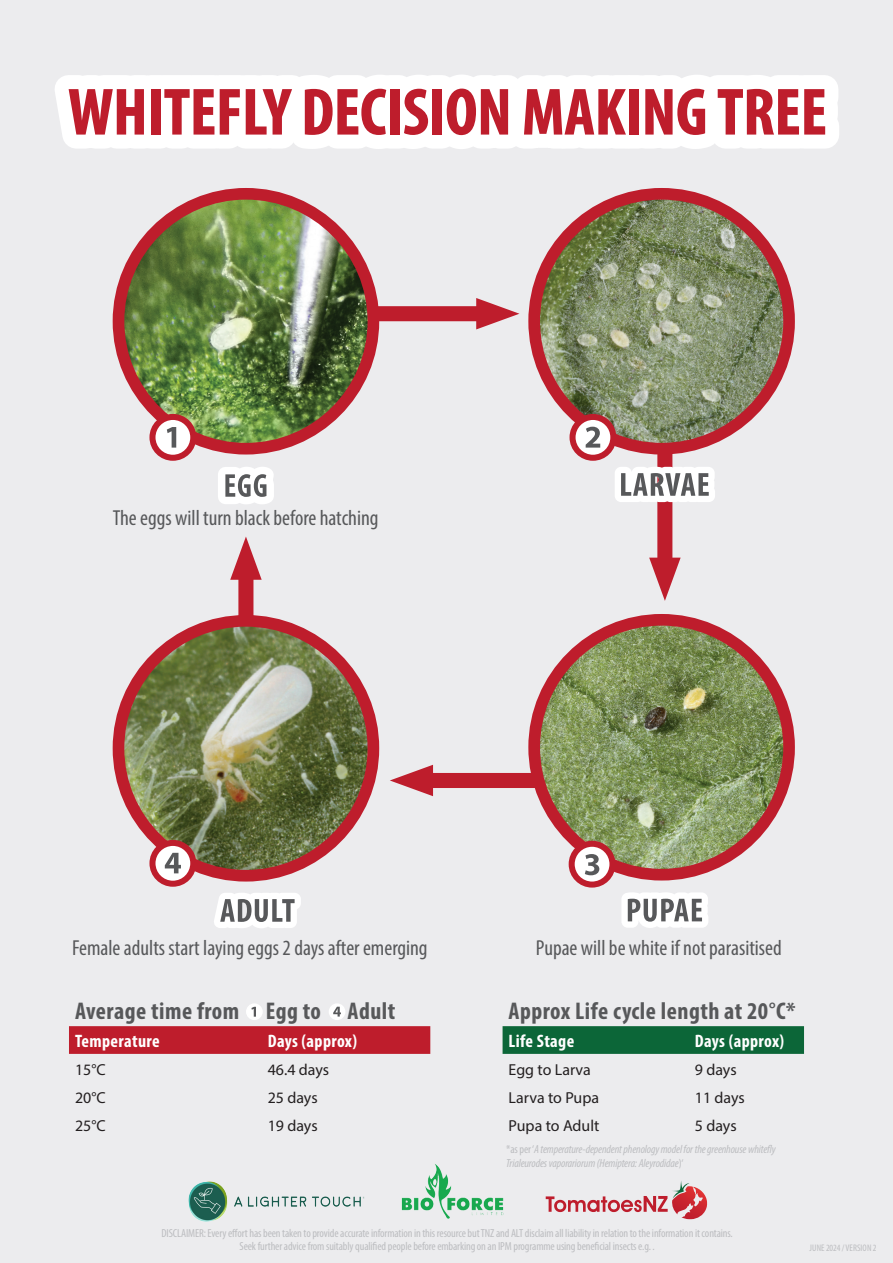
<style>
.page{position:relative;width:893px;height:1263px;background:#ececee}
.page>*{position:absolute;margin:0;border:0;box-sizing:border-box;transform-origin:0 0}
.t1{font:700 condensed 24.3px "Myriad Pro";letter-spacing:.02em;color:#57585a}
.t2{font:condensed 21.75px "Myriad Pro";color:#57585a}
.t3{font:700 condensed 18px "Myriad Pro";letter-spacing:.02em;color:#fff}
.t4{font:15.9px "Myriad Pro";color:#231f20}
.t5{font:condensed 11.7px/13.2px "Myriad Pro";letter-spacing:-.01em;color:#bcbdc0;text-align:center}
.t6{font:italic condensed 11.7px/13.2px "Myriad Pro";letter-spacing:-.01em;color:#bcbdc0}
.t7{font:condensed 9.6px "Myriad Pro";letter-spacing:.01em;color:#bcbdc0}
.s1{font-style:normal}
</style>
<div class="page">
<img style="left:401px;top:1164px;width:103px;height:55px">
<img style="left:675px;top:1186px;width:32px;height:33px">
<svg style="left:546px;top:1181px;width:143px;height:31px"></svg>
<img style="left:188px;top:1182px;width:177px;height:39px">
<svg style="left:503px;top:1026px;width:301px;height:28px;background:#0e6739"></svg>
<svg style="left:69px;top:1026px;width:361px;height:28px;background:#be1f2d"></svg>
<svg style="left:329px;top:1004px;width:16px;height:16px"></svg>
<svg style="left:246px;top:1003px;width:17px;height:17px"></svg>
<svg style="left:214px;top:893px;width:87px;height:35px;background:#cececf"></svg>
<svg style="left:622px;top:892px;width:86px;height:36px;background:#cdcdce"></svg>
<svg style="left:528px;top:614px;width:267px;height:268px"></svg>
<svg style="left:572px;top:844px;width:40px;height:40px"></svg>
<div style="left:569px;top:841px;width:46px;height:46px;border:6px solid #be1d2c;border-radius:50%"></div>
<svg style="left:585px;top:854px;width:14px;height:21px"></svg>
<svg style="left:112px;top:613px;width:268px;height:270px"></svg>
<svg style="left:152px;top:843px;width:41px;height:41px"></svg>
<div style="left:149px;top:840px;width:47px;height:47px;border:6px solid #be1d2c;border-radius:50%"></div>
<svg style="left:165px;top:853px;width:16px;height:20px"></svg>
<svg style="left:128px;top:384px;width:236px;height:70px"></svg>
<svg style="left:152px;top:417px;width:41px;height:41px"></svg>
<div style="left:149px;top:414px;width:47px;height:47px;border:6px solid #be1d2c;border-radius:50%"></div>
<svg style="left:167px;top:427px;width:9px;height:21px"></svg>
<svg style="left:544px;top:384px;width:235px;height:72px"></svg>
<svg style="left:572px;top:417px;width:41px;height:41px"></svg>
<div style="left:569px;top:414px;width:47px;height:47px;border:6px solid #be1d2c;border-radius:50%"></div>
<svg style="left:586px;top:427px;width:14px;height:21px"></svg>
<svg style="left:55px;top:75px;width:784px;height:309px"></svg>
<div style="left:657px;top:444px;width:15px;height:131px;background:#be1d2c"></div>
<svg style="left:649px;top:558px;width:32px;height:43px"></svg>
<div style="left:238px;top:563px;width:15px;height:61px;background:#be1d2c"></div>
<svg style="left:230px;top:536px;width:32px;height:44px"></svg>
<div style="left:416px;top:773px;width:120px;height:15px;background:#be1d2c"></div>
<svg style="left:390px;top:765px;width:43px;height:31px"></svg>
<svg style="left:615px;top:467px;width:100px;height:35px;background:#ccc"></svg>
<svg style="left:218px;top:454px;width:56px;height:50px"></svg>
<p class="t2" style="left:113px;top:505px;width:267px">The eggs will turn black before hatching</p>
<p class="t2" style="left:72px;top:935px;width:357px">Female adults start laying eggs 2 days after emerging</p>
<p class="t1" style="left:75px;top:996px;width:322px">Average time from Egg to Adult</p>
<p class="t3" style="left:75px;top:1029px;width:86px">Temperature</p>
<p class="t3" style="left:268px;top:1029px;width:91px">Days (approx)</p>
<p class="t4" style="left:75px;top:1060px;width:32px">15°C</p>
<p class="t4" style="left:268px;top:1060px;width:63px">46.4 days</p>
<p class="t4" style="left:75px;top:1088px;width:32px">20°C</p>
<p class="t4" style="left:268px;top:1088px;width:51px">25 days</p>
<p class="t4" style="left:75px;top:1116px;width:32px">25°C</p>
<p class="t4" style="left:268px;top:1116px;width:51px">19 days</p>
<p class="t2" style="left:536px;top:935px;width:247px">Pupae will be white if not parasitised</p>
<p class="t1" style="left:509px;top:996px;width:288px">Approx Life cycle length at 20°C*</p>
<p class="t3" style="left:509px;top:1029px;width:67px">Life Stage</p>
<p class="t3" style="left:695px;top:1029px;width:91px">Days (approx)</p>
<p class="t4" style="left:509px;top:1060px;width:84px">Egg to Larva</p>
<p class="t4" style="left:695px;top:1060px;width:43px">9 days</p>
<p class="t4" style="left:509px;top:1088px;width:92px">Larva to Pupa</p>
<p class="t4" style="left:695px;top:1088px;width:51px">11 days</p>
<p class="t4" style="left:509px;top:1116px;width:92px">Pupa to Adult</p>
<p class="t4" style="left:695px;top:1116px;width:43px">5 days</p>
<p class="t6" style="left:506px;top:1143px;width:271px"><span class="s1">*as per ‘</span>A temperature-dependent phenology model for the greenhouse whitefly<br>Trialeurodes vaporariorum (Hemiptera: Aleyrodidae<span class="s1">)‘</span></p>
<p class="t5" style="left:161px;top:1226px;width:573px">DISCLAIMER: Every effort has been taken to provide accurate information in this resource but TNZ and ALT disclaim all liability in relation to the information it contains.<br>Seek further advice from suitably qualified people before embarking on an IPM programme using beneficial insects e.g. .</p>
<p class="t7" style="left:810px;top:1241px;width:68px">JUNE 2024 / VERSION 2</p>
</div>
